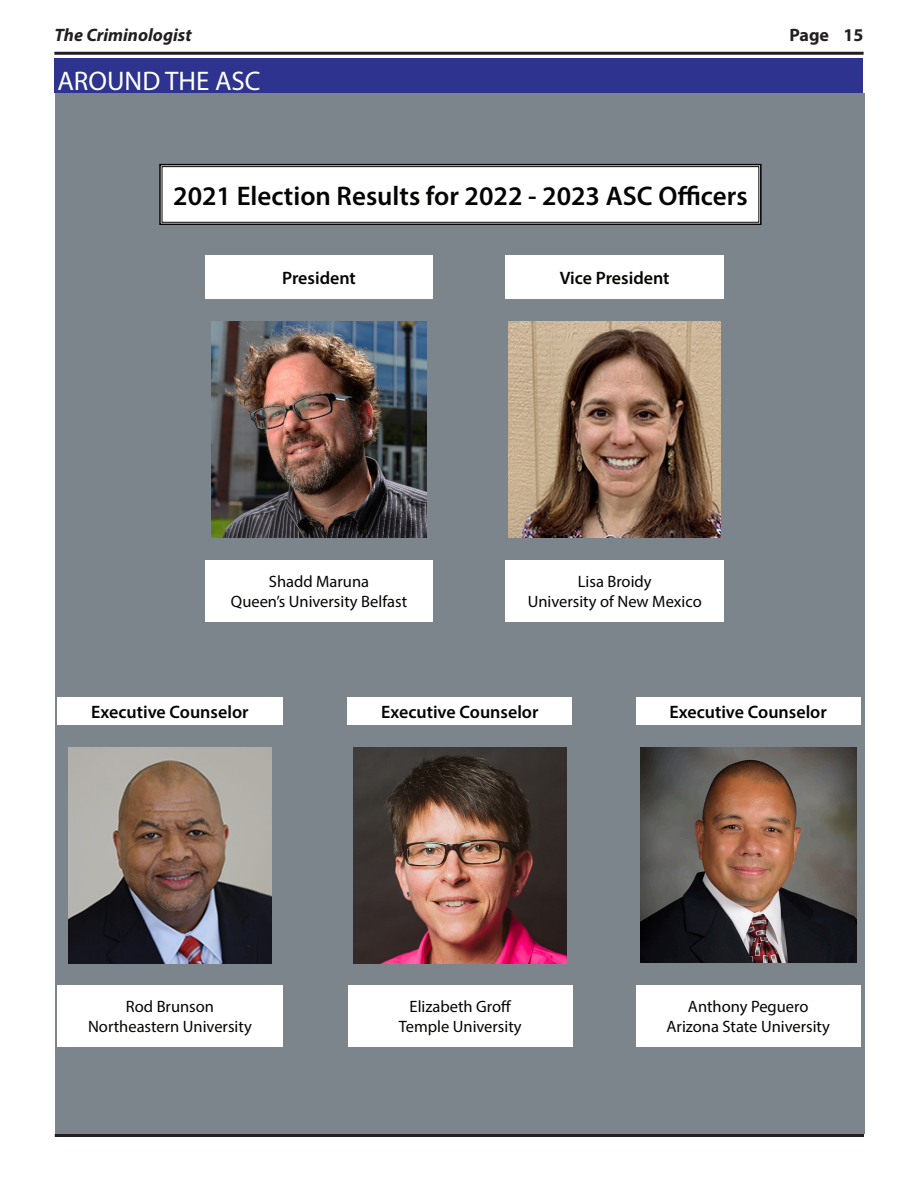
<style>
.page{position:relative;width:918px;height:1188px;background:#fff}
.page>*{position:absolute;margin:0;border:0;box-sizing:border-box;transform-origin:0 0}
.t1{font:600 27px "Myriad Pro";color:#040503}
.t2{font:27px "Myriad Pro";color:#fff}
.t3{font:600 18px "Myriad Pro";color:#040503}
.t4{font:italic 700 18px "Myriad Pro";color:#231f20}
.t5{font:700 18px "Myriad Pro";color:#231f20}
.t6{font:16.5px "Myriad Pro";color:#040503}
</style>
<div class="page">
<hr style="left:54px;top:52px;width:810px;height:3px;background:#231f20">
<hr style="left:55px;top:1134px;width:809px;height:3px;background:#231f20">
<div style="left:56px;top:93px;width:809px;height:1041px;background:#7c858c"></div>
<div style="left:55px;top:58px;width:808px;height:35px;background:#2d338e"></div>
<div style="left:206px;top:255px;width:227px;height:43px;background:#fff"></div>
<div style="left:505px;top:255px;width:219px;height:43px;background:#fff"></div>
<div style="left:57px;top:697px;width:225px;height:27px;background:#fff"></div>
<div style="left:206px;top:560px;width:227px;height:61px;background:#fff"></div>
<div style="left:505px;top:560px;width:219px;height:61px;background:#fff"></div>
<div style="left:57px;top:986px;width:225px;height:61px;background:#fff"></div>
<svg style="left:159px;top:163px;width:603px;height:62px;background:#eee"></svg>
<div style="left:162px;top:166px;width:597px;height:57px;border:1px solid #040503"></div>
<div style="left:347px;top:697px;width:225px;height:27px;background:#fff"></div>
<div style="left:636px;top:697px;width:225px;height:27px;background:#fff"></div>
<div style="left:348px;top:986px;width:225px;height:61px;background:#fff"></div>
<div style="left:636px;top:986px;width:225px;height:61px;background:#fff"></div>
<img style="left:212px;top:321px;width:214px;height:216px">
<img style="left:509px;top:321px;width:212px;height:216px">
<img style="left:69px;top:747px;width:202px;height:216px">
<img style="left:354px;top:747px;width:212px;height:216px">
<img style="left:640px;top:747px;width:216px;height:216px">
<p class="t4" style="left:54px;top:23px;width:139px">The Criminologist</p>
<p class="t5" style="left:789px;top:23px;width:76px">Page 15</p>
<p class="t2" style="left:57px;top:64px;width:205px">AROUND THE ASC</p>
<p class="t1" style="left:173px;top:178px;width:576px">2021 Election Results for 2022 - 2023 ASC Officers</p>
<p class="t3" style="left:282px;top:266px;width:75px">President</p>
<p class="t3" style="left:560px;top:266px;width:111px">Vice President</p>
<p class="t6" style="left:269px;top:571px;width:102px">Shadd Maruna</p>
<p class="t6" style="left:231px;top:591px;width:178px">Queen’s University Belfast</p>
<p class="t6" style="left:578px;top:571px;width:75px">Lisa Broidy</p>
<p class="t6" style="left:528px;top:591px;width:175px">University of New Mexico</p>
<p class="t3" style="left:91px;top:700px;width:159px">Executive Counselor</p>
<p class="t6" style="left:126px;top:997px;width:90px">Rod Brunson</p>
<p class="t6" style="left:88px;top:1017px;width:165px">Northeastern University</p>
<p class="t3" style="left:381px;top:700px;width:159px">Executive Counselor</p>
<p class="t3" style="left:670px;top:700px;width:159px">Executive Counselor</p>
<p class="t6" style="left:410px;top:997px;width:103px">Elizabeth Groff</p>
<p class="t6" style="left:399px;top:1017px;width:125px">Temple University</p>
<p class="t6" style="left:688px;top:997px;width:122px">Anthony Peguero</p>
<p class="t6" style="left:667px;top:1017px;width:165px">Arizona State University</p>
</div>
